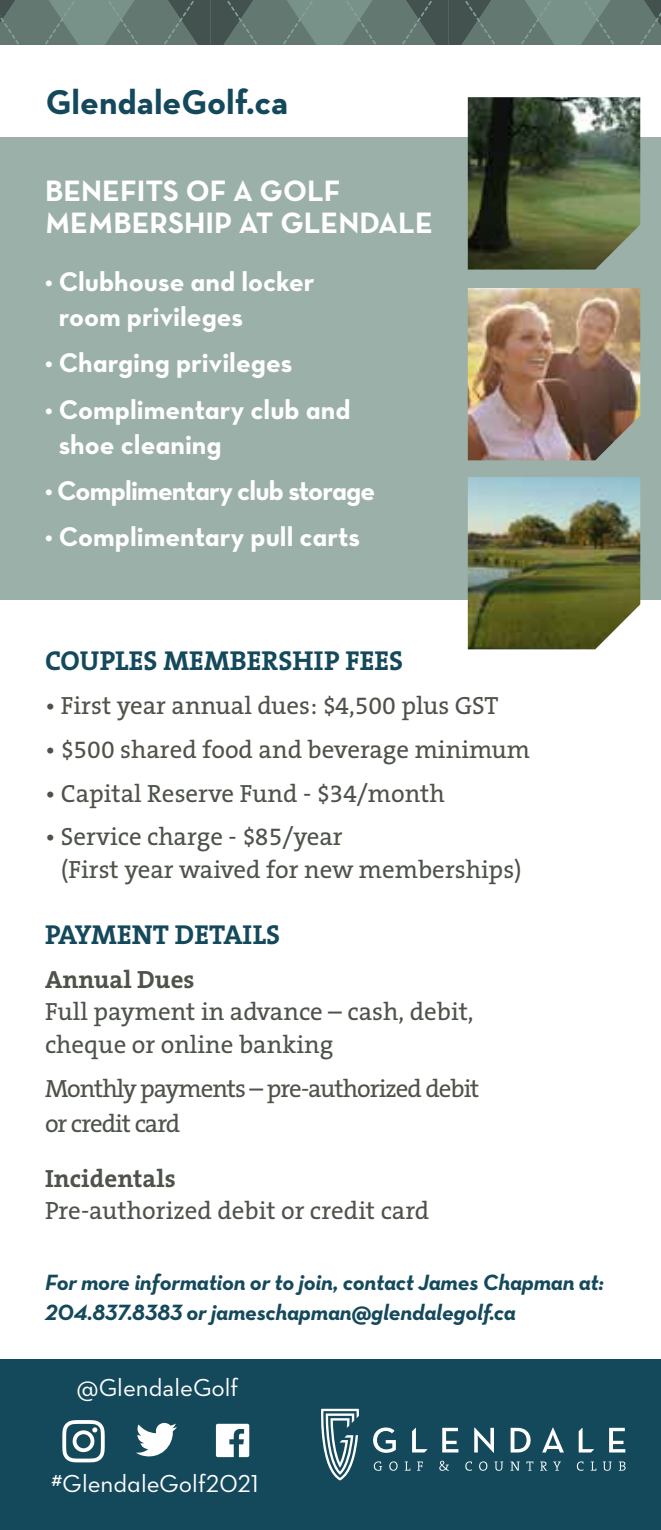
<style>
.page{position:relative;width:661px;height:1530px;background:#fff}
.page>*{position:absolute;margin:0;border:0;box-sizing:border-box;transform-origin:0 0}
.t1{font:700 35px "Neutra Text";color:#14495c}
.t2{font:30px/32.5px "Neutra Text Bold Alt";color:#fff}
.t3{font:27.5px/35px "Neutra Text Bold Alt";color:#fff}
.t4{font:700 27.5px "The Serif B7";color:#14495c}
.t5{font:27.5px "Neutra Text Bold Alt";letter-spacing:-.03em;color:#fff}
.t6{font:25px/32.5px "The Serif B5 Plain";color:#4e534a}
.t7{font:25px/35px "The Serif B5 Plain";letter-spacing:-.04em;color:#4e534a}
.t8{font:700 25px "The Serif B7";color:#4e534a}
.t9{font:25px "Neutra Text Book Alt";color:#fff}
.t10{font:25px "Neutra Text";color:#fff}
.t11{font:22.5px/30px "Neutra Text Bold Italic Alt";letter-spacing:-.01em;color:#14495c}
</style>
<div class="page">
<div style="left:0;top:137px;width:661px;height:462px;background:#9bb0a8"></div>
<div style="left:0;top:1359px;width:661px;height:171px;background:#14495c"></div>
<img style="left:468px;top:288px;width:172px;height:172px">
<svg style="left:0;top:0;width:661px;height:45px;background:#627871"></svg>
<img style="left:468px;top:97px;width:172px;height:173px">
<img style="left:468px;top:477px;width:172px;height:172px">
<svg style="left:373px;top:1428px;width:23px;height:25px"></svg>
<svg style="left:442px;top:1428px;width:16px;height:25px"></svg>
<svg style="left:474px;top:1428px;width:20px;height:25px"></svg>
<svg style="left:510px;top:1428px;width:20px;height:25px"></svg>
<svg style="left:542px;top:1428px;width:22px;height:25px"></svg>
<svg style="left:609px;top:1428px;width:16px;height:25px"></svg>
<svg style="left:412px;top:1428px;width:15px;height:25px"></svg>
<svg style="left:578px;top:1428px;width:16px;height:25px"></svg>
<svg style="left:374px;top:1461px;width:8px;height:10px"></svg>
<svg style="left:389px;top:1461px;width:8px;height:10px"></svg>
<svg style="left:404px;top:1462px;width:6px;height:9px"></svg>
<svg style="left:417px;top:1462px;width:6px;height:9px"></svg>
<svg style="left:439px;top:1461px;width:10px;height:10px"></svg>
<svg style="left:465px;top:1461px;width:7px;height:10px"></svg>
<svg style="left:479px;top:1461px;width:8px;height:10px"></svg>
<svg style="left:494px;top:1462px;width:9px;height:9px"></svg>
<svg style="left:510px;top:1462px;width:9px;height:9px"></svg>
<svg style="left:526px;top:1462px;width:7px;height:9px"></svg>
<svg style="left:540px;top:1462px;width:7px;height:9px"></svg>
<svg style="left:553px;top:1462px;width:8px;height:9px"></svg>
<svg style="left:577px;top:1461px;width:6px;height:10px"></svg>
<svg style="left:590px;top:1462px;width:6px;height:9px"></svg>
<svg style="left:603px;top:1462px;width:8px;height:9px"></svg>
<svg style="left:618px;top:1462px;width:7px;height:9px"></svg>
<svg style="left:321px;top:1409px;width:38px;height:72px"></svg>
<svg style="left:216px;top:1424px;width:33px;height:33px"></svg>
<svg style="left:136px;top:1423px;width:41px;height:33px"></svg>
<svg style="left:62px;top:1420px;width:43px;height:42px"></svg>
<h1 class="t1" style="left:46px;top:81px;width:244px">GlendaleGolf.ca</h1>
<p class="t2" style="left:45px;top:174px;width:389px">BENEFITS OF A GOLF<br>MEMBERSHIP AT GLENDALE</p>
<p class="t3" style="left:59px;top:264px;width:257px;text-indent:-14px">• Clubhouse and locker room privileges</p>
<p class="t3" style="left:45px;top:345px;width:249px">• Charging privileges</p>
<p class="t3" style="left:59px;top:391px;width:293px;text-indent:-14px">• Complimentary club and shoe cleaning</p>
<p class="t5" style="left:45px;top:473px;width:332px">• Complimentary club storage</p>
<p class="t3" style="left:45px;top:519px;width:317px">• Complimentary pull carts</p>
<p class="t4" style="left:45px;top:647px;width:359px">COUPLES MEMBERSHIP FEES</p>
<p class="t6" style="left:45px;top:690px;width:455px">• First year annual dues: $4,500 plus GST</p>
<p class="t6" style="left:45px;top:734px;width:486px">• $500 shared food and beverage minimum</p>
<p class="t6" style="left:45px;top:778px;width:401px">• Capital Reserve Fund - $34/month</p>
<p class="t6" style="left:61px;top:822px;width:462px;text-indent:-16px">• Service charge - $85/year<br>(First year waived for new memberships)</p>
<p class="t4" style="left:45px;top:920px;width:236px">PAYMENT DETAILS</p>
<p class="t8" style="left:45px;top:966px;width:151px">Annual Dues</p>
<p class="t6" style="left:45px;top:997px;width:430px">Full payment in advance – cash, debit, cheque or online banking</p>
<p class="t7" style="left:45px;top:1072px;width:436px">Monthly payments – pre-authorized debit or credit card</p>
<p class="t8" style="left:45px;top:1165px;width:132px">Incidentals</p>
<p class="t6" style="left:45px;top:1195px;width:386px">Pre-authorized debit or credit card</p>
<p class="t11" style="left:45px;top:1267px;width:560px">For more information or to join, contact James Chapman at:<br>204.837.8383 or jameschapman@glendalegolf.ca</p>
<p class="t10" style="left:77px;top:1373px;width:163px">@GlendaleGolf</p>
<p class="t9" style="left:51px;top:1468px;width:209px">#GlendaleGolf2021</p>
</div>
